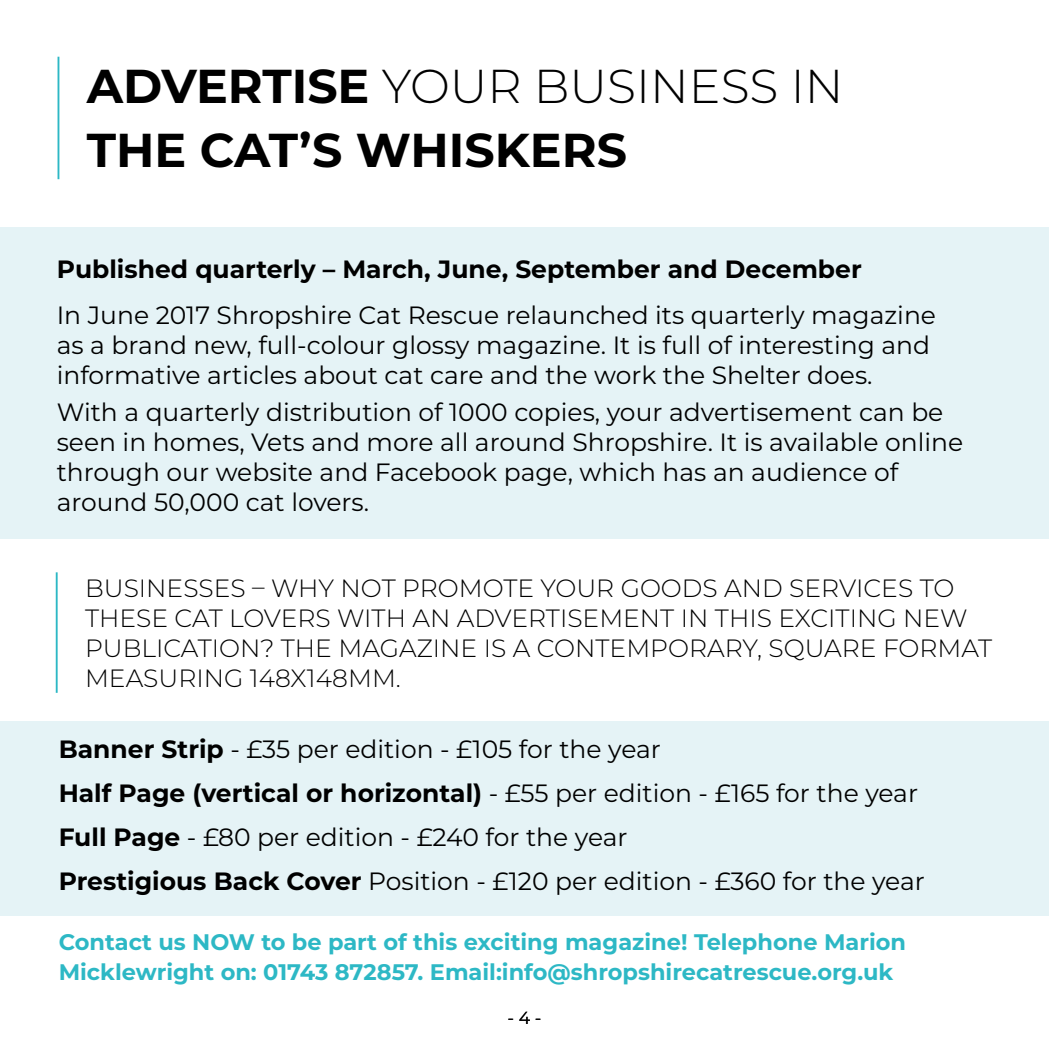
<style>
.page{position:relative;width:1049px;height:1049px;background:#fff}
.page>*{position:absolute;margin:0;border:0;box-sizing:border-box;transform-origin:0 0}
.t1{font:700 47.5px/64.5px "Montserrat";color:#000}
.t2{font:25px/30px "Montserrat";color:#000}
.t3{font:300 25px/30px "Montserrat";color:#000}
.t4{font:700 25px "Montserrat";color:#000}
.t5{font:700 22.5px/30px "Montserrat";color:#2db8c5}
.t6{font:17.5px "Montserrat";color:#000}
.s1{font-weight:300}
.s2{font-weight:700}
</style>
<div class="page">
<div style="left:0;top:721px;width:1049px;height:195px;background:#e5f3f6"></div>
<div style="left:0;top:227px;width:1049px;height:312px;background:#e5f3f6"></div>
<hr style="left:58px;top:57px;width:1px;height:122px;background:#2db8c5">
<hr style="left:56px;top:572px;width:2px;height:121px;background:#2db8c5">
<h1 class="t1" style="left:87px;top:51px;width:758px">ADVERTISE <span class="s1">YOUR BUSINESS IN<br></span>THE CAT’S WHISKERS</h1>
<p class="t4" style="left:57px;top:251px;width:806px">Published quarterly – March, June, September and December</p>
<p class="t2" style="left:57px;top:299px;width:881px">In June 2017 Shropshire Cat Rescue relaunched its quarterly magazine as a brand new, full-colour glossy magazine. It is full of interesting and informative articles about cat care and the work the Shelter does.</p>
<p class="t2" style="left:57px;top:396px;width:908px">With a quarterly distribution of 1000 copies, your advertisement can be seen in homes, Vets and more all around Shropshire. It is available online through our website and Facebook page, which has an audience of around 50,000 cat lovers.</p>
<p class="t3" style="left:85px;top:572px;width:909px">BUSINESSES – WHY NOT PROMOTE YOUR GOODS AND SERVICES TO THESE CAT LOVERS WITH AN ADVERTISEMENT IN THIS EXCITING NEW PUBLICATION? THE MAGAZINE IS A CONTEMPORARY, SQUARE FORMAT MEASURING 148X148MM.</p>
<p class="t2" style="left:59px;top:726px;width:867px;line-height:44.2px"><span class="s2">Banner Strip</span> - £35 per edition - £105 for the year<br><span class="s2">Half Page (vertical or horizontal)</span> - £55 per edition - £165 for the year <span class="s2">Full Page</span> - £80 per edition - £240 for the year<br><span class="s2">Prestigious Back Cover</span> Position - £120 per edition - £360 for the year</p>
<p class="t5" style="left:59px;top:926px;width:849px">Contact us NOW to be part of this exciting magazine! Telephone Marion<br>Micklewright on: 01743 872857. Email:info@shropshirecatrescue.org.uk</p>
<p class="t6" style="left:507px;top:1006px;width:36px">- 4 -</p>
</div>
